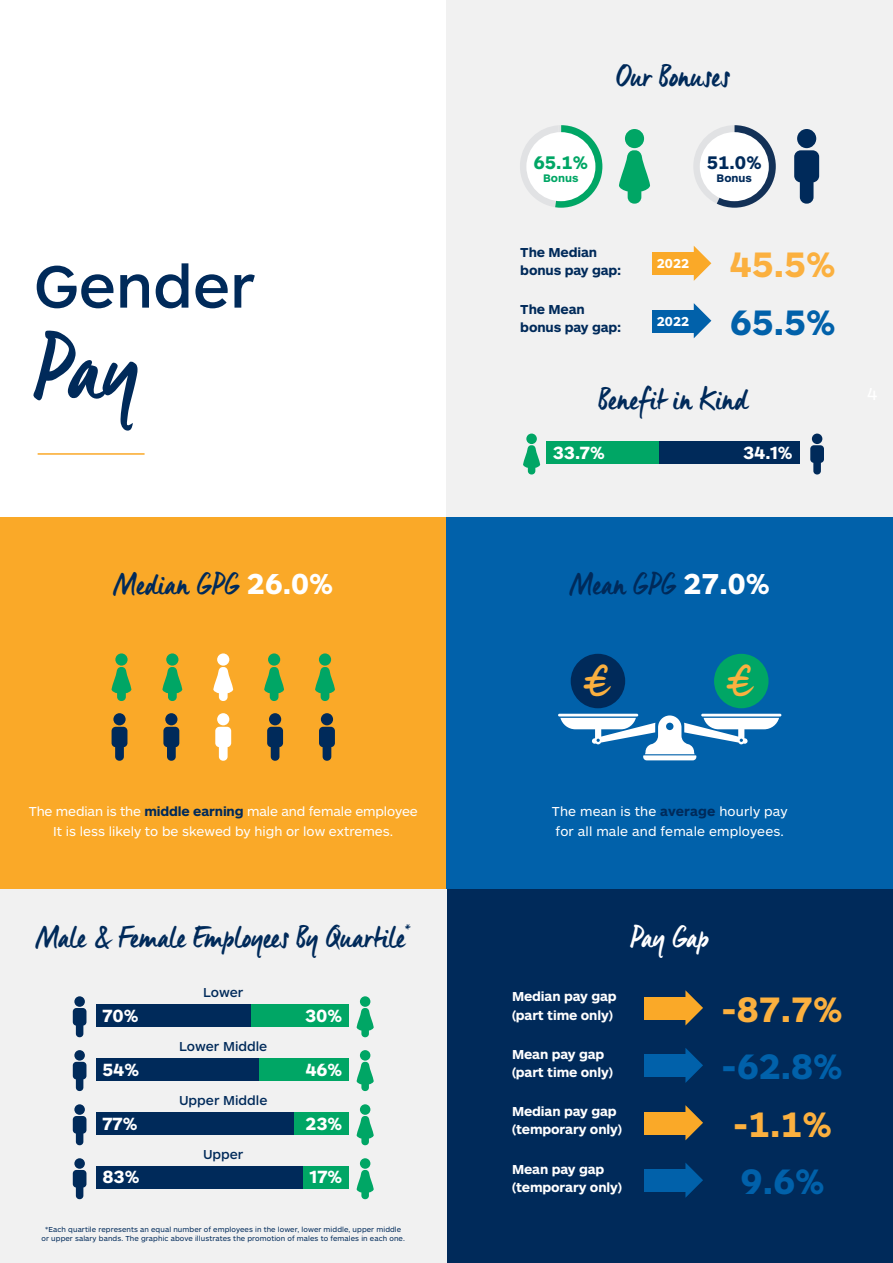
<style>
.page{position:relative;width:893px;height:1263px;background:#fff}
.page>*{position:absolute;margin:0;border:0;box-sizing:border-box;transform-origin:0 0}
.t1{font:90px "Manus Smooth";color:#002a5a}
.t2{font:500 61.95px "ARS Maquette Pro";color:#002a5a}
.t3{font:42.45px "Manus Smooth";color:#fbb03f}
.t4{font:700 36.75px "ARS Maquette Pro";color:#fbb03f}
.t5{font:700 36.75px "ARS Maquette Pro";color:#0161aa}
.t6{font:30px "Manus Smooth";letter-spacing:.01em;color:#002a5a}
.t7{font:30px "Manus Smooth";letter-spacing:-.02em;color:#fff}
.t8{font:700 19.05px "ARS Maquette Pro";color:#00a665}
.t9{font:700 19.05px "ARS Maquette Pro";color:#002a5a}
.t10{font:700 18.3px "ARS Maquette Pro";color:#fff}
.t11{font:13.5px "ARS Maquette Pro";color:#fff}
.t12{font:700 13.5px/18.3px "ARS Maquette Pro";letter-spacing:-.01em;color:#fff}
.t13{font:700 13.5px "ARS Maquette Pro";letter-spacing:-.01em;color:#002a5a}
.t14{font:500 13.5px "ARS Maquette Pro";color:#002a5a}
.t15{font:700 11.4px "ARS Maquette Pro";color:#00a665}
.t16{font:700 11.4px "ARS Maquette Pro";color:#002a5a}
.t17{font:7.5px "ARS Maquette Pro";letter-spacing:.01em;color:#002a5a}
.s1{font-family:"ARS Maquette Pro";font-weight:700;color:#fff}
.s2{font-weight:700;color:#002a5a}
</style>
<div class="page">
<div style="left:446px;top:0;width:447px;height:518px;background:#f1f1f1"></div>
<div style="left:446px;top:889px;width:447px;height:374px;background:#002a5a"></div>
<div style="left:0;top:517px;width:446px;height:373px;background:#faa928"></div>
<div style="left:0;top:889px;width:446px;height:374px;background:#f1f1f1"></div>
<hr style="left:38px;top:453px;width:107px;height:2px;background:#faa928">
<svg style="left:115px;top:653px;width:13px;height:13px"></svg>
<svg style="left:111px;top:667px;width:21px;height:34px"></svg>
<div style="left:166px;top:653px;width:12px;height:13px;background:#00a665;border-radius:50%"></div>
<svg style="left:162px;top:667px;width:21px;height:34px"></svg>
<div style="left:217px;top:653px;width:12px;height:13px;background:#fff;border-radius:50%"></div>
<svg style="left:213px;top:667px;width:20px;height:34px"></svg>
<div style="left:268px;top:653px;width:12px;height:13px;background:#00a665;border-radius:50%"></div>
<svg style="left:264px;top:667px;width:20px;height:34px"></svg>
<div style="left:319px;top:653px;width:12px;height:13px;background:#00a665;border-radius:50%"></div>
<svg style="left:315px;top:667px;width:20px;height:34px"></svg>
<div style="left:113px;top:713px;width:13px;height:12px;background:#002a5a;border-radius:50%"></div>
<svg style="left:112px;top:727px;width:15px;height:34px"></svg>
<div style="left:165px;top:713px;width:12px;height:12px;background:#002a5a;border-radius:50%"></div>
<svg style="left:163px;top:727px;width:16px;height:34px"></svg>
<div style="left:217px;top:713px;width:12px;height:12px;background:#fff;border-radius:50%"></div>
<svg style="left:215px;top:727px;width:16px;height:34px"></svg>
<div style="left:269px;top:713px;width:12px;height:12px;background:#002a5a;border-radius:50%"></div>
<svg style="left:267px;top:727px;width:16px;height:34px"></svg>
<div style="left:321px;top:713px;width:12px;height:12px;background:#002a5a;border-radius:50%"></div>
<svg style="left:319px;top:727px;width:16px;height:34px"></svg>
<div style="left:446px;top:517px;width:447px;height:372px;background:#0161aa"></div>
<div style="left:714px;top:654px;width:54px;height:54px;background:#00a665;border-radius:50%"></div>
<div style="left:571px;top:654px;width:54px;height:54px;background:#002a5a;border-radius:50%"></div>
<hr style="left:558px;top:714px;width:80px;height:2px;background:#fff">
<svg style="left:560px;top:715px;width:219px;height:45px"></svg>
<hr style="left:701px;top:714px;width:80px;height:2px;background:#fff">
<div style="left:360px;top:996px;width:10px;height:11px;background:#00a665;border-radius:50%"></div>
<svg style="left:356px;top:1008px;width:18px;height:29px"></svg>
<div style="left:74px;top:996px;width:11px;height:11px;background:#002a5a;border-radius:50%"></div>
<svg style="left:73px;top:1008px;width:13px;height:29px"></svg>
<div style="left:96px;top:1004px;width:157px;height:22px;background:#002a5a"></div>
<div style="left:251px;top:1004px;width:98px;height:22px;background:#00a665"></div>
<div style="left:360px;top:1050px;width:10px;height:10px;background:#00a665;border-radius:50%"></div>
<svg style="left:356px;top:1062px;width:18px;height:29px"></svg>
<div style="left:74px;top:1050px;width:11px;height:10px;background:#002a5a;border-radius:50%"></div>
<svg style="left:73px;top:1062px;width:13px;height:29px"></svg>
<div style="left:96px;top:1057px;width:163px;height:23px;background:#002a5a"></div>
<div style="left:259px;top:1057px;width:90px;height:23px;background:#00a665"></div>
<div style="left:360px;top:1104px;width:10px;height:11px;background:#00a665;border-radius:50%"></div>
<svg style="left:356px;top:1116px;width:18px;height:29px"></svg>
<div style="left:74px;top:1104px;width:11px;height:11px;background:#002a5a;border-radius:50%"></div>
<svg style="left:73px;top:1116px;width:13px;height:29px"></svg>
<div style="left:96px;top:1112px;width:202px;height:22px;background:#002a5a"></div>
<div style="left:295px;top:1112px;width:54px;height:22px;background:#00a665"></div>
<div style="left:360px;top:1158px;width:10px;height:11px;background:#00a665;border-radius:50%"></div>
<svg style="left:356px;top:1170px;width:18px;height:29px"></svg>
<div style="left:74px;top:1158px;width:11px;height:11px;background:#002a5a;border-radius:50%"></div>
<svg style="left:73px;top:1170px;width:13px;height:29px"></svg>
<div style="left:96px;top:1166px;width:208px;height:22px;background:#002a5a"></div>
<div style="left:303px;top:1166px;width:46px;height:22px;background:#00a665"></div>
<svg style="left:520px;top:125px;width:82px;height:83px"></svg>
<svg style="left:693px;top:125px;width:83px;height:83px"></svg>
<div style="left:526px;top:132px;width:69px;height:69px;background:#fff;border-radius:50%"></div>
<div style="left:797px;top:129px;width:19px;height:19px;background:#002a5a;border-radius:50%"></div>
<svg style="left:794px;top:150px;width:25px;height:54px"></svg>
<div style="left:700px;top:132px;width:69px;height:69px;background:#fff;border-radius:50%"></div>
<div style="left:625px;top:129px;width:19px;height:19px;background:#00a665;border-radius:50%"></div>
<svg style="left:619px;top:150px;width:31px;height:54px"></svg>
<div style="left:652px;top:310px;width:46px;height:22px;background:#0161aa"></div>
<svg style="left:694px;top:303px;width:17px;height:35px"></svg>
<div style="left:652px;top:252px;width:46px;height:23px;background:#faa928"></div>
<svg style="left:694px;top:246px;width:17px;height:35px"></svg>
<div style="left:644px;top:1054px;width:46px;height:23px;background:#0161aa"></div>
<svg style="left:685px;top:1048px;width:18px;height:35px"></svg>
<div style="left:644px;top:1169px;width:46px;height:23px;background:#0161aa"></div>
<svg style="left:685px;top:1163px;width:18px;height:35px"></svg>
<div style="left:644px;top:997px;width:46px;height:23px;background:#faa928"></div>
<svg style="left:685px;top:990px;width:18px;height:35px"></svg>
<div style="left:644px;top:1112px;width:46px;height:22px;background:#faa928"></div>
<svg style="left:685px;top:1105px;width:18px;height:35px"></svg>
<div style="left:526px;top:434px;width:11px;height:10px;background:#00a665;border-radius:50%"></div>
<svg style="left:523px;top:445px;width:17px;height:29px"></svg>
<div style="left:812px;top:434px;width:10px;height:10px;background:#002a5a;border-radius:50%"></div>
<svg style="left:810px;top:445px;width:14px;height:29px"></svg>
<div style="left:546px;top:441px;width:127px;height:23px;background:#00a665"></div>
<div style="left:659px;top:441px;width:140px;height:23px;background:#002a5a"></div>
<p class="t2" style="left:34px;top:246px;width:223px">Gender</p>
<p class="t1" style="left:34px;top:314px;width:107px">Pay</p>
<p class="t8" style="left:533px;top:150px;width:56px">65.1%</p>
<p class="t15" style="left:543px;top:171px;width:37px">Bonus</p>
<p class="t6" style="left:616px;top:58px;width:115px">Our Bonuses</p>
<p class="t9" style="left:707px;top:150px;width:56px">51.0%</p>
<p class="t16" style="left:717px;top:171px;width:37px">Bonus</p>
<p class="t13" style="left:520px;top:243px;width:78px">The Median</p>
<p class="t13" style="left:520px;top:261px;width:103px">bonus pay gap:</p>
<p class="t13" style="left:520px;top:301px;width:66px">The Mean</p>
<p class="t13" style="left:520px;top:319px;width:103px">bonus pay gap:</p>
<p class="t12" style="left:657px;top:254px;width:34px">2022</p>
<p class="t12" style="left:657px;top:311px;width:34px">2022</p>
<p class="t4" style="left:730px;top:241px;width:107px">45.5%</p>
<p class="t5" style="left:730px;top:298px;width:107px">65.5%</p>
<p class="t6" style="left:598px;top:381px;width:151px">Benefit in Kind</p>
<p class="t10" style="left:553px;top:441px;width:54px">33.7%</p>
<p class="t10" style="left:743px;top:441px;width:51px">34.1%</p>
<p class="t6" style="left:113px;top:566px;width:222px">Median GPG <span class="s1">26.0%</span></p>
<p class="t6" style="left:569px;top:566px;width:202px">Mean GPG <span class="s1">27.0%</span></p>
<p class="t11" style="left:29px;top:803px;width:390px">The median is the <span class="s2">middle earning</span> male and female employee</p>
<p class="t11" style="left:53px;top:822px;width:341px">It is less likely to be skewed by high or low extremes.</p>
<p class="t3" style="left:583px;top:656px;width:29px">€</p>
<p class="t3" style="left:726px;top:656px;width:29px">€</p>
<p class="t11" style="left:552px;top:803px;width:237px">The mean is the <span class="s2">average</span> hourly pay</p>
<p class="t11" style="left:556px;top:822px;width:230px">for all male and female employees.</p>
<p class="t6" style="left:36px;top:919px;width:377px">Male &amp; Female Employees By Quartile<sup>*</sup></p>
<p class="t7" style="left:630px;top:919px;width:80px">Pay Gap</p>
<p class="t14" style="left:203px;top:983px;width:42px">Lower</p>
<p class="t10" style="left:102px;top:1003px;width:38px">70%</p>
<p class="t10" style="left:305px;top:1003px;width:39px">30%</p>
<p class="t14" style="left:179px;top:1037px;width:90px">Lower Middle</p>
<p class="t10" style="left:102px;top:1057px;width:38px">54%</p>
<p class="t10" style="left:305px;top:1057px;width:38px">46%</p>
<p class="t14" style="left:179px;top:1091px;width:90px">Upper Middle</p>
<p class="t10" style="left:102px;top:1112px;width:37px">77%</p>
<p class="t10" style="left:305px;top:1112px;width:38px">23%</p>
<p class="t14" style="left:203px;top:1145px;width:42px">Upper</p>
<p class="t10" style="left:102px;top:1165px;width:39px">83%</p>
<p class="t10" style="left:310px;top:1165px;width:34px">17%</p>
<p class="t17" style="left:45px;top:1225px;width:358px">*Each quartile represents an equal number of employees in the lower, lower middle, upper middle</p>
<p class="t17" style="left:42px;top:1234px;width:365px">or upper salary bands. The graphic above illustrates the promotion of males to females in each one.</p>
<p class="t12" style="left:512px;top:987px;width:106px">Median pay gap (part time only)</p>
<p class="t12" style="left:512px;top:1044px;width:102px">Mean pay gap (part time only)</p>
<p class="t12" style="left:512px;top:1101px;width:111px">Median pay gap (temporary only)</p>
<p class="t12" style="left:512px;top:1159px;width:111px">Mean pay gap (temporary only)</p>
<p class="t4" style="left:722px;top:985px;width:123px">-87.7%</p>
<p class="t5" style="left:722px;top:1042px;width:123px">-62.8%</p>
<p class="t4" style="left:733px;top:1100px;width:101px">-1.1%</p>
<p class="t5" style="left:741px;top:1157px;width:85px">9.6%</p>
</div>
